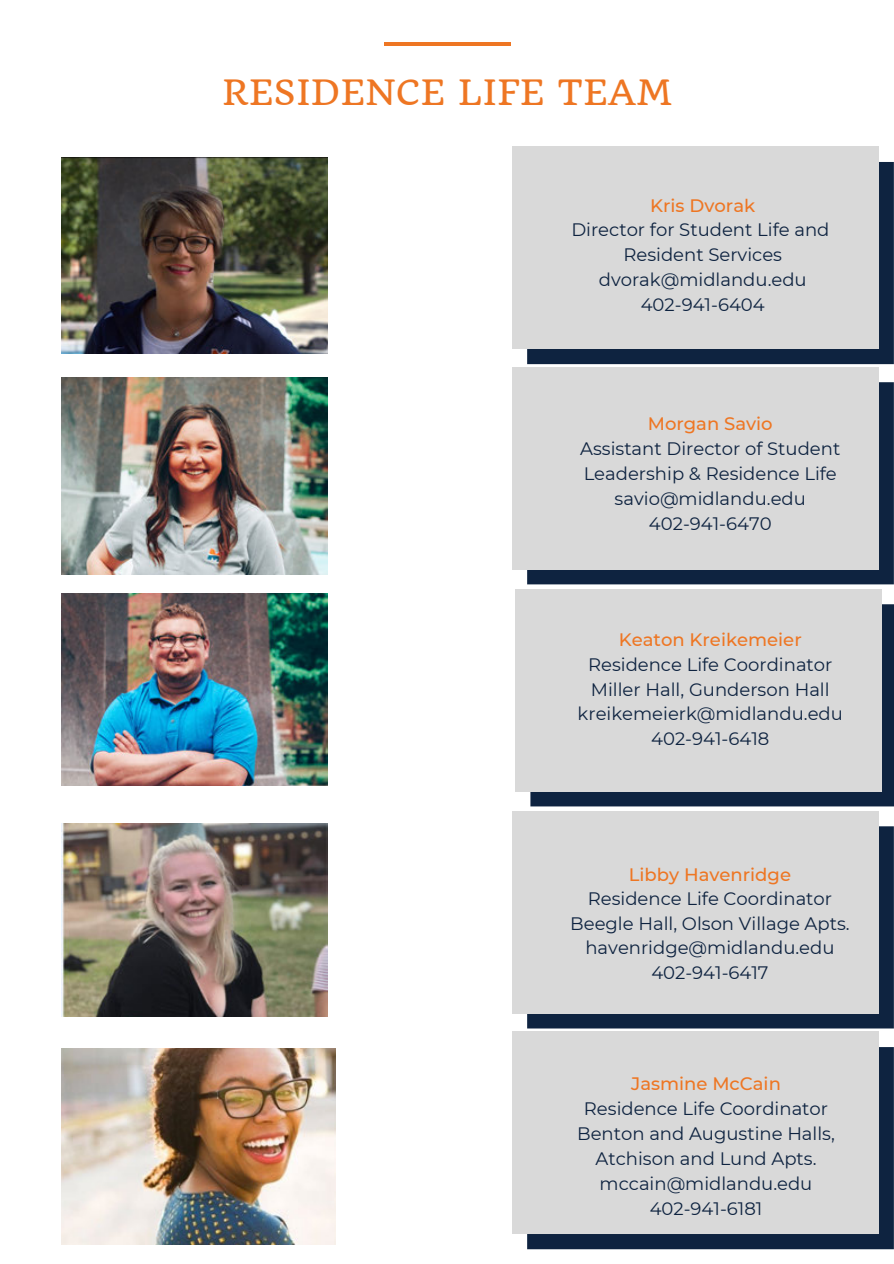
<style>
.page{position:relative;width:894px;height:1264px;background:#fff}
.page>*{position:absolute;margin:0;border:0;box-sizing:border-box;transform-origin:0 0}
.t1{font:34.05px "Quando";letter-spacing:.02em;color:#ee7623}
.t2{font:18px/24.9px "Montserrat";color:#0e2340}
.t3{font:500 18px "Montserrat";color:#ee7623}
</style>
<div class="page">
<img style="left:61px;top:157px;width:266px;height:196px">
<hr style="left:384px;top:42px;width:126px;height:3px;background:#ee7623">
<img style="left:62px;top:377px;width:265px;height:197px">
<img style="left:61px;top:823px;width:266px;height:193px">
<img style="left:61px;top:593px;width:266px;height:193px">
<img style="left:61px;top:1048px;width:274px;height:196px">
<div style="left:527px;top:382px;width:366px;height:202px;background:#0e2340"></div>
<div style="left:511px;top:367px;width:367px;height:202px;background:#d9d9d9"></div>
<div style="left:527px;top:162px;width:366px;height:202px;background:#0e2340"></div>
<div style="left:511px;top:147px;width:367px;height:202px;background:#d9d9d9"></div>
<div style="left:527px;top:826px;width:366px;height:202px;background:#0e2340"></div>
<div style="left:511px;top:811px;width:367px;height:202px;background:#d9d9d9"></div>
<div style="left:527px;top:1047px;width:366px;height:202px;background:#0e2340"></div>
<div style="left:511px;top:1031px;width:367px;height:202px;background:#d9d9d9"></div>
<svg style="left:530px;top:604px;width:363px;height:202px;background:#1c304a"></svg>
<div style="left:515px;top:589px;width:366px;height:202px;background:#d9d9d9"></div>
<p class="t1" style="left:222px;top:71px;width:451px">RESIDENCE LIFE TEAM</p>
<p class="t3" style="left:650px;top:193px;width:106px">Kris Dvorak</p>
<p class="t2" style="left:571px;top:217px;width:259px">Director for Student Life and</p>
<p class="t2" style="left:623px;top:242px;width:160px">Resident Services</p>
<p class="t2" style="left:598px;top:266px;width:209px">dvorak@midlandu.edu</p>
<p class="t2" style="left:640px;top:291px;width:125px">402-941-6404</p>
<p class="t3" style="left:647px;top:411px;width:126px">Morgan Savio</p>
<p class="t2" style="left:580px;top:435px;width:262px">Assistant Director of Student<br>Leadership &amp; Residence Life</p>
<p class="t2" style="left:614px;top:485px;width:193px">savio@midlandu.edu</p>
<p class="t2" style="left:648px;top:510px;width:124px">402-941-6470</p>
<p class="t3" style="left:618px;top:627px;width:184px">Keaton Kreikemeier</p>
<p class="t2" style="left:588px;top:651px;width:246px">Residence Life Coordinator</p>
<p class="t2" style="left:590px;top:676px;width:240px">Miller Hall, Gunderson Hall</p>
<p class="t2" style="left:577px;top:700px;width:267px">kreikemeierk@midlandu.edu</p>
<p class="t2" style="left:651px;top:725px;width:120px">402-941-6418</p>
<p class="t3" style="left:628px;top:861px;width:164px">Libby Havenridge</p>
<p class="t2" style="left:587px;top:885px;width:246px">Residence Life Coordinator</p>
<p class="t2" style="left:570px;top:910px;width:281px">Beegle Hall, Olson Village Apts.</p>
<p class="t2" style="left:585px;top:934px;width:250px">havenridge@midlandu.edu</p>
<p class="t2" style="left:651px;top:959px;width:119px">402-941-6417</p>
<p class="t3" style="left:631px;top:1071px;width:151px">Jasmine McCain</p>
<p class="t2" style="left:583px;top:1095px;width:245px">Residence Life Coordinator</p>
<p class="t2" style="left:577px;top:1120px;width:259px;text-align:center">Benton and Augustine Halls,<br>Atchison and Lund Apts.</p>
<p class="t2" style="left:599px;top:1170px;width:214px">mccain@midlandu.edu</p>
<p class="t2" style="left:649px;top:1195px;width:114px">402-941-6181</p>
</div>
